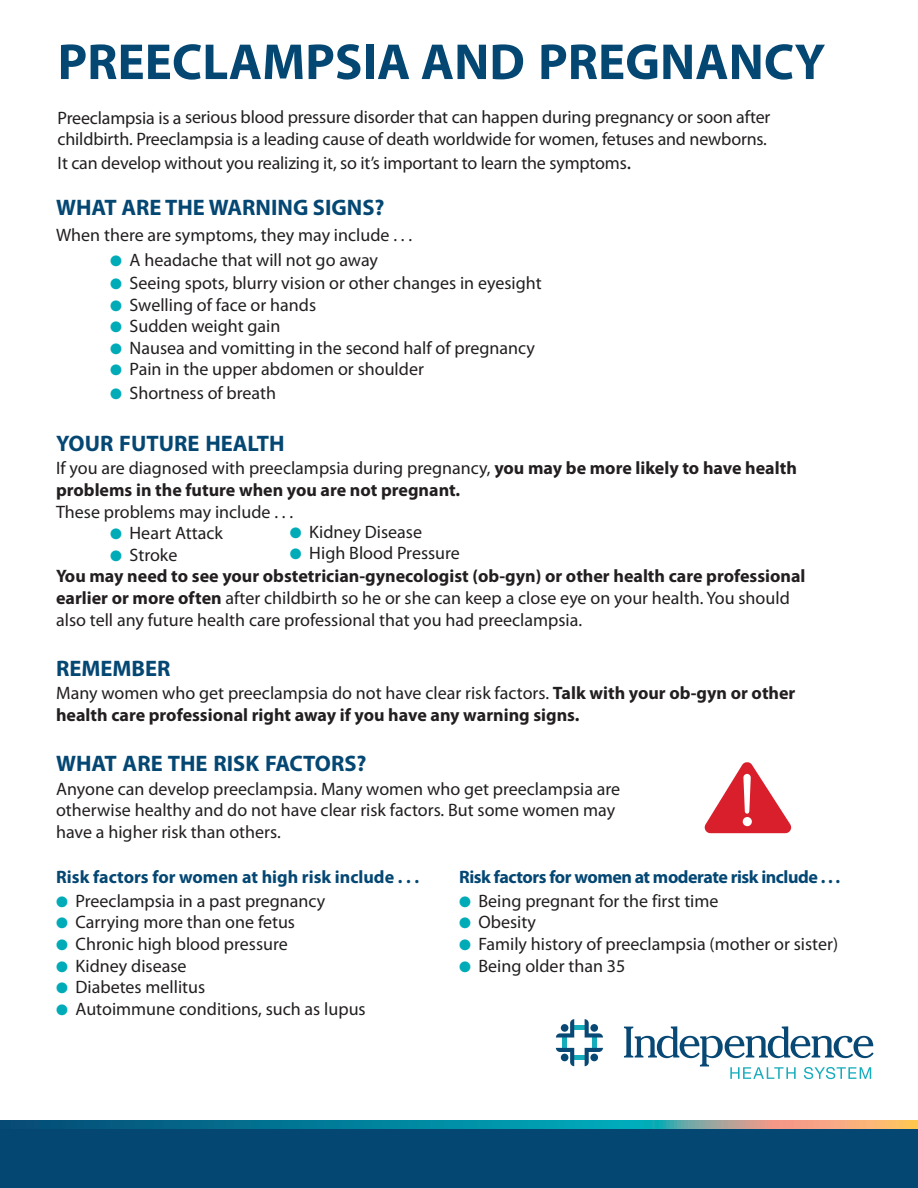
<style>
.page{position:relative;width:918px;height:1188px;background:#fff}
.page>*{position:absolute;margin:0;border:0;box-sizing:border-box;transform-origin:0 0}
.t1{font:700 51px "Myriad Pro";color:#044773}
.t2{font:700 22.5px "Myriad Pro";color:#044773}
.t3{font:18px/21.6px "Myriad Pro";color:#231f20}
.t4{font:700 18px/21.6px "Myriad Pro";color:#231f20}
.t5{font:700 18px "Myriad Pro";letter-spacing:-.02em;color:#044773}
.t6{font:700 18px "Myriad Pro";color:#044773}
.s1{font-size:21px}
.s2{color:#00abb8}
.s3{font-weight:700}
.s4{font-weight:400}
</style>
<div class="page">
<svg style="left:704px;top:762px;width:88px;height:71px"></svg>
<div style="left:0;top:1121px;width:918px;height:67px;background:#044773"></div>
<svg style="left:51px;top:1121px;width:867px;height:8px;background:#3e8c95"></svg>
<svg style="left:624px;top:1026px;width:249px;height:53px"></svg>
<hr style="left:592px;top:1038px;width:4px;height:10px;background:#15acbb">
<hr style="left:563px;top:1038px;width:4px;height:10px;background:#15acbb">
<svg style="left:574px;top:1026px;width:11px;height:4px"></svg>
<div style="left:574px;top:1055px;width:11px;height:5px;background:#15acbb"></div>
<svg style="left:585px;top:1019px;width:18px;height:19px"></svg>
<div style="left:590px;top:1024px;width:8px;height:8px;background:#084875;border-radius:50%"></div>
<svg style="left:585px;top:1048px;width:18px;height:18px"></svg>
<div style="left:590px;top:1054px;width:8px;height:7px;background:#084875;border-radius:50%"></div>
<svg style="left:556px;top:1048px;width:18px;height:18px"></svg>
<div style="left:561px;top:1054px;width:7px;height:7px;background:#084875;border-radius:50%"></div>
<svg style="left:556px;top:1019px;width:18px;height:19px"></svg>
<div style="left:561px;top:1024px;width:7px;height:8px;background:#084875;border-radius:50%"></div>
<p class="t1" style="left:58px;top:43px;width:769px">PREECLAMPSIA AND PREGNANCY</p>
<p class="t3" style="left:58px;top:108px;width:714px">Preeclampsia is a serious blood pressure disorder that can happen during pregnancy or soon after childbirth. Preeclampsia is a leading cause of death worldwide for women, fetuses and newborns.</p>
<p class="t3" style="left:58px;top:154px;width:575px">It can develop without you realizing it, so it’s important to learn the symptoms<span class="s1">.</span></p>
<p class="t2" style="left:56px;top:199px;width:330px">WHAT ARE THE WARNING SIGNS?</p>
<p class="t3" style="left:56px;top:225px;width:358px">When there are symptoms, they may include . . .</p>
<p class="t3" style="left:110px;top:251px;width:269px"><span class="s2">●</span> A headache that will not go away</p>
<p class="t3" style="left:110px;top:274px;width:433px"><span class="s2">●</span> Seeing spots, blurry vision or other changes in eyesight</p>
<p class="t3" style="left:110px;top:295px;width:208px"><span class="s2">●</span> Swelling of face or hands</p>
<p class="t3" style="left:110px;top:317px;width:172px"><span class="s2">●</span> Sudden weight gain</p>
<p class="t3" style="left:110px;top:338px;width:426px"><span class="s2">●</span> Nausea and vomitting in the second half of pregnancy</p>
<p class="t3" style="left:110px;top:360px;width:315px"><span class="s2">●</span> Pain in the upper abdomen or shoulder</p>
<p class="t3" style="left:110px;top:384px;width:168px"><span class="s2">●</span> Shortness of breath</p>
<p class="t2" style="left:56px;top:435px;width:230px">YOUR FUTURE HEALTH</p>
<p class="t3" style="left:56px;top:459px;width:742px">If you are diagnosed with preeclampsia during pregnancy, <span class="s3">you may be more likely to have health problems in the future when you are not pregnant.<br></span>These problems may include . . .</p>
<p class="t3" style="left:110px;top:524px;width:114px"><span class="s2">●</span> Heart Attack</p>
<p class="t3" style="left:56px;top:545px;width:751px;text-indent:54px"><span class="s2">●</span> Stroke<br><span class="s3">You may need to see your obstetrician-gynecologist (ob-gyn) or other health care professional earlier or more often</span> after childbirth so he or she can keep a close eye on your health. You should also tell any future health care professional that you had preeclampsia.</p>
<p class="t2" style="left:56px;top:660px;width:116px">REMEMBER</p>
<p class="t4" style="left:56px;top:684px;width:741px"><span class="s4">Many women who get preeclampsia do not have clear risk factors.</span> Talk with your ob-gyn or other health care professional right away if you have any warning signs.</p>
<p class="t2" style="left:56px;top:755px;width:312px">WHAT ARE THE RISK FACTORS?</p>
<p class="t3" style="left:56px;top:779px;width:566px">Anyone can develop preeclampsia. Many women who get preeclampsia are</p>
<p class="t3" style="left:56px;top:801px;width:561px">otherwise healthy and do not have clear risk factors. But some women may</p>
<p class="t3" style="left:56px;top:823px;width:226px">have a higher risk than others.</p>
<p class="t3" style="left:290px;top:522px;width:134px"><span class="s2">●</span> Kidney Disease</p>
<p class="t3" style="left:290px;top:544px;width:172px"><span class="s2">●</span> High Blood Pressure</p>
<p class="t6" style="left:56px;top:870px;width:365px">Risk factors for women at high risk include . . .</p>
<p class="t3" style="left:56px;top:892px;width:271px"><span class="s2">●</span> Preeclampsia in a past pregnancy</p>
<p class="t3" style="left:56px;top:913px;width:240px"><span class="s2">●</span> Carrying more than one fetus</p>
<p class="t3" style="left:56px;top:935px;width:233px"><span class="s2">●</span> Chronic high blood pressure</p>
<p class="t3" style="left:56px;top:956px;width:132px"><span class="s2">●</span> Kidney disease</p>
<p class="t3" style="left:56px;top:978px;width:151px"><span class="s2">●</span> Diabetes mellitus</p>
<p class="t3" style="left:56px;top:1000px;width:311px"><span class="s2">●</span> Autoimmune conditions, such as lupus</p>
<p class="t5" style="left:459px;top:870px;width:383px">Risk factors for women at moderate risk include . . .</p>
<p class="t3" style="left:459px;top:892px;width:261px"><span class="s2">●</span> Being pregnant for the first time</p>
<p class="t3" style="left:459px;top:913px;width:79px"><span class="s2">●</span> Obesity</p>
<p class="t3" style="left:459px;top:935px;width:381px"><span class="s2">●</span> Family history of preeclampsia (mother or sister)</p>
<p class="t3" style="left:459px;top:956px;width:168px"><span class="s2">●</span> Being older than 35</p>
</div>
